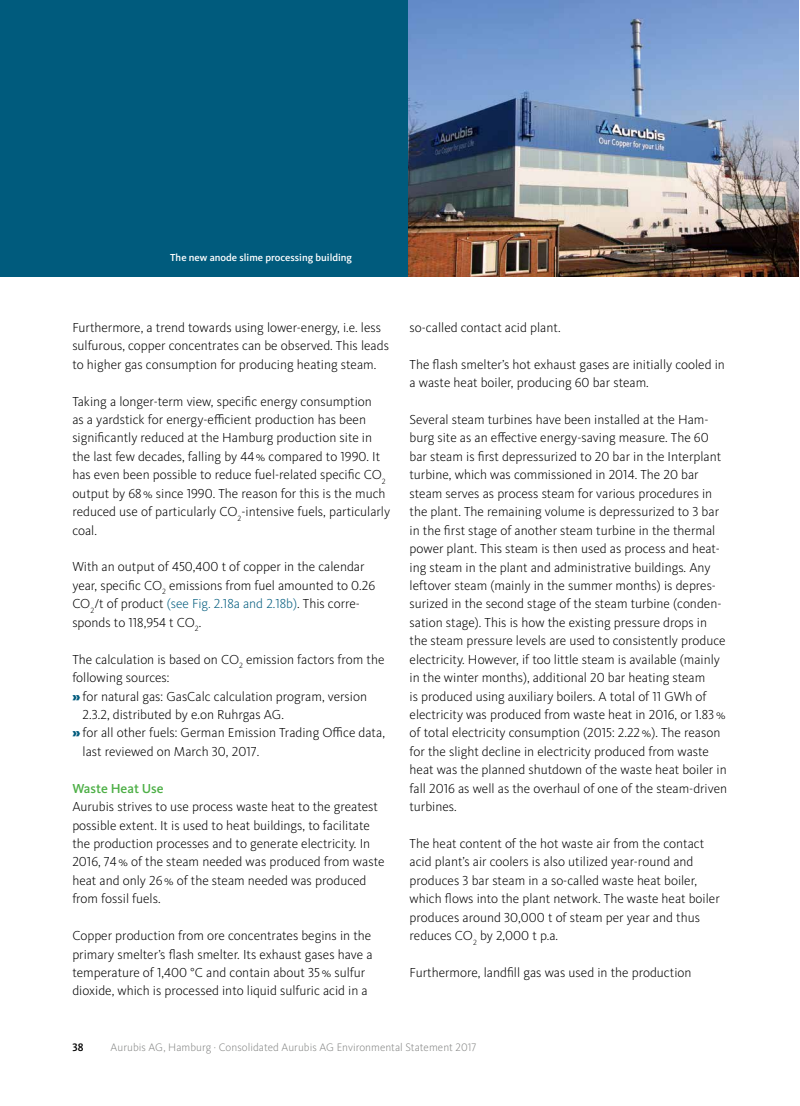
<style>
.page{position:relative;width:800px;height:1106px;background:#fff}
.page>*{position:absolute;margin:0;border:0;box-sizing:border-box;transform-origin:0 0}
.t1{font:300 13.5px/18.5px "Kievit Pro";color:#000}
.t2{font:500 13.5px "Kievit Pro";letter-spacing:-.005em;color:#4daf46}
.t3{font:300 11.25px "Kievit Pro";color:#868786}
.t4{font:500 11.25px "Kievit Pro";color:#000}
.t5{font:500 10.5px "Kievit Pro";color:#fff}
.s1{color:#005b7d}
.s2{font-weight:900;color:#005b7d}
</style>
<div class="page">
<hr style="left:799px;top:0;width:1px;height:553px;background:#f1f7ee">
<div style="left:0;top:0;width:797px;height:276px;background:#005b7d"></div>
<img style="left:408px;top:0;width:390px;height:276px">
<p class="t5" style="left:170px;top:252px;width:183px">The new anode slime processing building</p>
<p class="t1" style="left:72px;top:318px;width:318px">Furthermore, a trend towards using lower-energy, i.e. less sulfurous, copper concentrates can be observed. This leads to higher gas consumption for producing heating steam.</p>
<p class="t1" style="left:72px;top:392px;width:319px">Taking a longer-term view, specific energy consumption<br>as a yardstick for energy-efficient production has been significantly reduced at the Hamburg production site in the last few decades, falling by 44% compared to 1990. It has even been possible to reduce fuel-related specific CO<sub>2 </sub>output by 68% since 1990. The reason for this is the much reduced use of particularly CO<sub>2</sub>-intensive fuels, particularly coal.</p>
<p class="t1" style="left:72px;top:557px;width:304px">With an output of 450,400 t of copper in the calendar year, specific CO<sub>2</sub> emissions from fuel amounted to 0.26<br>CO<sub>2</sub>/t of product <span class="s1">(see Fig. 2.18a and 2.18b)</span>. This corre&shy;sponds to 118,954 t CO<sub>2</sub>.</p>
<p class="t1" style="left:72px;top:650px;width:313px">The calculation is based on CO<sub>2</sub> emission factors from the</p>
<p class="t1" style="left:72px;top:668px;width:99px">following sources:</p>
<p class="t1" style="left:72px;top:686px;width:296px"><span class="s2">»</span> for natural gas: GasCalc calculation program, version</p>
<p class="t1" style="left:83px;top:705px;width:203px">2.3.2, distributed by e.on Ruhrgas AG.</p>
<p class="t1" style="left:72px;top:723px;width:314px"><span class="s2">»</span> for all other fuels: German Emission Trading Office data,</p>
<p class="t1" style="left:83px;top:742px;width:178px">last reviewed on March 30, 2017.</p>
<p class="t2" style="left:72px;top:780px;width:93px">Waste Heat Use</p>
<p class="t1" style="left:72px;top:797px;width:313px">Aurubis strives to use process waste heat to the greatest possible extent. It is used to heat buildings, to facilitate the production processes and to generate electricity. In 2016, 74% of the steam needed was produced from waste heat and only 26% of the steam needed was produced from fossil fuels.</p>
<p class="t1" style="left:72px;top:926px;width:302px">Copper production from ore concentrates begins in the primary smelter’s flash smelter. Its exhaust gases have a temperature of 1,400 °C and contain about 35% sulfur dioxide, which is processed into liquid sulfuric acid in a</p>
<p class="t1" style="left:409px;top:318px;width:152px">so-called contact acid plant.</p>
<p class="t1" style="left:409px;top:355px;width:317px">The flash smelter’s hot exhaust gases are initially cooled in a waste heat boiler, producing 60 bar steam.</p>
<p class="t1" style="left:409px;top:410px;width:319px">Several steam turbines have been installed at the Ham&shy;burg site as an effective energy-saving measure. The 60 bar steam is first depressurized to 20 bar in the Interplant turbine, which was commissioned in 2014. The 20 bar steam serves as process steam for various procedures in the plant. The remaining volume is depressurized to 3 bar in the first stage of another steam turbine in the thermal power plant. This steam is then used as process and heat&shy;ing steam in the plant and administrative buildings. Any leftover steam (mainly in the summer months) is depres&shy;surized in the second stage of the steam turbine (conden&shy;sation stage). This is how the existing pressure drops in the steam pressure levels are used to consistently produce electricity. However, if too little steam is available (mainly in the winter months), additional 20 bar heating steam<br>is produced using auxiliary boilers. A total of 11 GWh of electricity was produced from waste heat in 2016, or 1.83% of total electricity consumption (2015: 2.22%). The reason for the slight decline in electricity produced from waste heat was the planned shutdown of the waste heat boiler in fall 2016 as well as the overhaul of one of the steam-driven turbines.</p>
<p class="t1" style="left:409px;top:834px;width:311px">The heat content of the hot waste air from the contact acid plant’s air coolers is also utilized year-round and produces 3 bar steam in a so-called waste heat boiler, which flows into the plant network. The waste heat boiler produces around 30,000 t of steam per year and thus reduces CO<sub>2</sub> by 2,000 t p.a.</p>
<p class="t1" style="left:409px;top:963px;width:283px">Furthermore, landfill gas was used in the production</p>
<p class="t4" style="left:72px;top:1040px;width:13px">38</p>
<p class="t3" style="left:111px;top:1040px;width:367px">Aurubis AG, Hamburg · Consolidated Aurubis AG Environmental Statement 2017</p>
</div>
